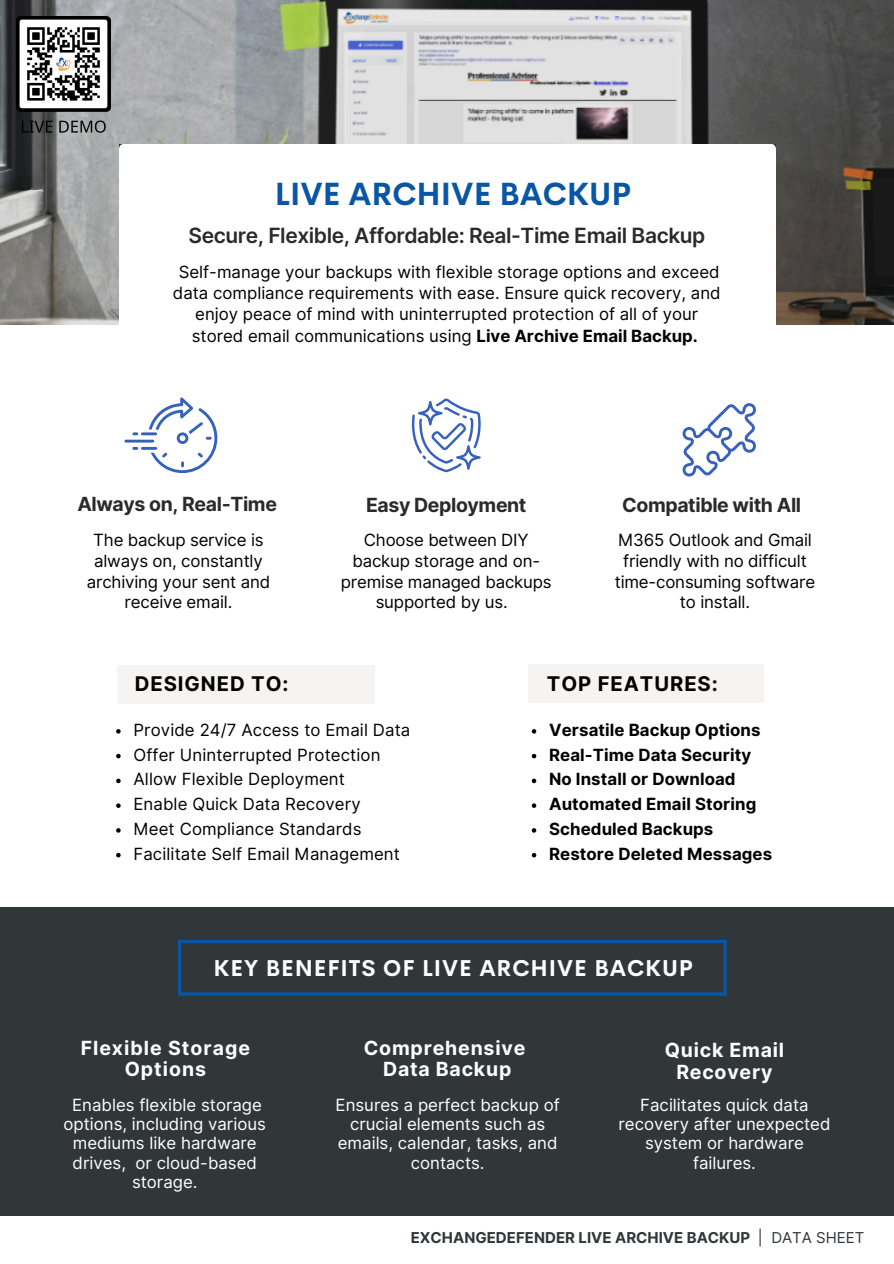
<style>
.page{position:relative;width:894px;height:1264px;background:#fff}
.page>*{position:absolute;margin:0;border:0;box-sizing:border-box;transform-origin:0 0}
.t1{font:700 31.5px "Cerebri Sans";color:#0956a4}
.t2{font:700 22.5px "Cerebri Sans";letter-spacing:.04em;color:#fff}
.t3{font:600 21px "Inter";letter-spacing:-.02em;color:#2a2a2a}
.t4{font:700 20.25px "Inter";letter-spacing:.045em;color:#000}
.t5{font:700 19.5px/21.3px "Inter";letter-spacing:.04em;color:#fff;text-align:center}
.t6{font:700 19.5px "Inter";letter-spacing:-.02em;color:#2a2a2a}
.t7{font:16.8px/20.7px "Inter";color:#000;text-align:center}
.t8{font:16.8px/19.2px "Inter";color:#fff;text-align:center}
.t9{font:700 16.8px "Inter";letter-spacing:.005em;color:#000}
.t10{font:700 15px "Inter";color:#313639}
.t11{font:15px "Inter";color:#313639}
.s1{font-weight:700}
.s2{font-weight:400}
</style>
<div class="page">
<img style="left:0;top:0;width:893px;height:324px">
<img style="left:120px;top:144px;width:655px;height:180px">
<div style="left:0;top:907px;width:893px;height:309px;background:#313639"></div>
<svg style="left:178px;top:940px;width:548px;height:55px"></svg>
<svg style="left:149px;top:397px;width:68px;height:76px"></svg>
<hr style="left:141px;top:432px;width:16px;height:3px;background:#3661bd">
<hr style="left:141px;top:447px;width:16px;height:3px;background:#3661bd">
<hr style="left:124px;top:439px;width:30px;height:3px;background:#3661bd">
<svg style="left:132px;top:432px;width:6px;height:3px"></svg>
<svg style="left:132px;top:447px;width:6px;height:3px"></svg>
<svg style="left:411px;top:398px;width:70px;height:74px"></svg>
<svg style="left:682px;top:403px;width:74px;height:73px"></svg>
<div style="left:117px;top:665px;width:258px;height:38px;background:#f4f3f2"></div>
<div style="left:528px;top:664px;width:235px;height:38px;background:#f4f3f2"></div>
<svg style="left:531px;top:729px;width:5px;height:4px"></svg>
<svg style="left:531px;top:754px;width:5px;height:4px"></svg>
<svg style="left:531px;top:778px;width:5px;height:5px"></svg>
<svg style="left:531px;top:803px;width:5px;height:5px"></svg>
<svg style="left:531px;top:828px;width:5px;height:4px"></svg>
<svg style="left:531px;top:853px;width:5px;height:4px"></svg>
<svg style="left:116px;top:729px;width:5px;height:4px"></svg>
<svg style="left:116px;top:754px;width:5px;height:4px"></svg>
<svg style="left:116px;top:778px;width:5px;height:5px"></svg>
<svg style="left:116px;top:803px;width:5px;height:5px"></svg>
<svg style="left:116px;top:828px;width:5px;height:4px"></svg>
<svg style="left:116px;top:853px;width:5px;height:4px"></svg>
<img style="left:16px;top:17px;width:95px;height:120px">
<p class="t1" style="left:275px;top:174px;width:357px">LIVE ARCHIVE BACKUP</p>
<p class="t3" style="left:188px;top:222px;width:518px">Secure, Flexible, Affordable: Real-Time Email Backup</p>
<p class="t7" style="left:173px;top:261px;width:549px;line-height:21.3px">Self-manage your backups with flexible storage options and exceed data compliance requirements with ease. Ensure quick recovery, and enjoy peace of mind with uninterrupted protection of all of your stored email communications using <span class="s1">Live Archive Email Backup.</span></p>
<h3 class="t6" style="left:77px;top:492px;width:201px">Always on, Real-Time</h3>
<h6 class="t7" style="left:87px;top:530px;width:185px">The backup service is always on, constantly archiving your sent and receive email.</h6>
<p class="t6" style="left:366px;top:493px;width:162px">Easy Deployment</p>
<p class="t7" style="left:341px;top:530px;width:212px">Choose between DIY backup storage and on&shy;premise managed backups supported by us.</p>
<p class="t6" style="left:622px;top:493px;width:180px">Compatible with All</p>
<h1 class="t7" style="left:614px;top:530px;width:202px">M365 Outlook and Gmail friendly with no difficult time-consuming software to install.</h1>
<p class="t4" style="left:135px;top:671px;width:155px">DESIGNED TO:</p>
<h5 class="t4" style="left:546px;top:671px;width:172px">TOP FEATURES:</h5>
<h6 class="t9" style="left:549px;top:719px;width:213px">Versatile Backup Options</h6>
<p class="t9" style="left:549px;top:744px;width:203px">Real-Time Data Security</p>
<h5 class="t9" style="left:549px;top:769px;width:188px">No Install or Download</h5>
<h6 class="t9" style="left:549px;top:794px;width:209px">Automated Email Storing</h6>
<p class="t9" style="left:549px;top:818px;width:166px">Scheduled Backups</p>
<h5 class="t9" style="left:549px;top:843px;width:224px">Restore Deleted Messages</h5>
<h6 class="t7" style="left:133px;top:719px;width:278px">Provide 24/7 Access to Email Data</h6>
<p class="t7" style="left:133px;top:744px;width:248px">Offer Uninterrupted Protection</p>
<h4 class="t7" style="left:133px;top:769px;width:213px">Allow Flexible Deployment</h4>
<p class="t7" style="left:133px;top:793px;width:229px">Enable Quick Data Recovery</p>
<p class="t7" style="left:133px;top:818px;width:229px">Meet Compliance Standards</p>
<p class="t7" style="left:133px;top:843px;width:268px">Facilitate Self Email Management</p>
<p class="t2" style="left:213px;top:953px;width:480px">KEY BENEFITS OF LIVE ARCHIVE BACKUP</p>
<h4 class="t5" style="left:81px;top:1036px;width:171px">Flexible Storage<br>Options</h4>
<p class="t8" style="left:64px;top:1095px;width:204px">Enables flexible storage options, including various mediums like hardware drives, or cloud-based storage.</p>
<p class="t5" style="left:364px;top:1036px;width:163px">Comprehensive<br>Data Backup</p>
<p class="t8" style="left:335px;top:1095px;width:225px">Ensures a perfect backup of crucial elements such as emails, calendar, tasks, and contacts.</p>
<p class="t5" style="left:664px;top:1039px;width:121px">Quick Email<br>Recovery</p>
<p class="t8" style="left:618px;top:1095px;width:213px">Facilitates quick data recovery after unexpected system or hardware failures.</p>
<p class="t10" style="left:410px;top:1228px;width:353px">EXCHANGEDEFENDER LIVE ARCHIVE BACKUP <span class="s2">|</span></p>
<p class="t11" style="left:771px;top:1228px;width:95px">DATA SHEET</p>
</div>
